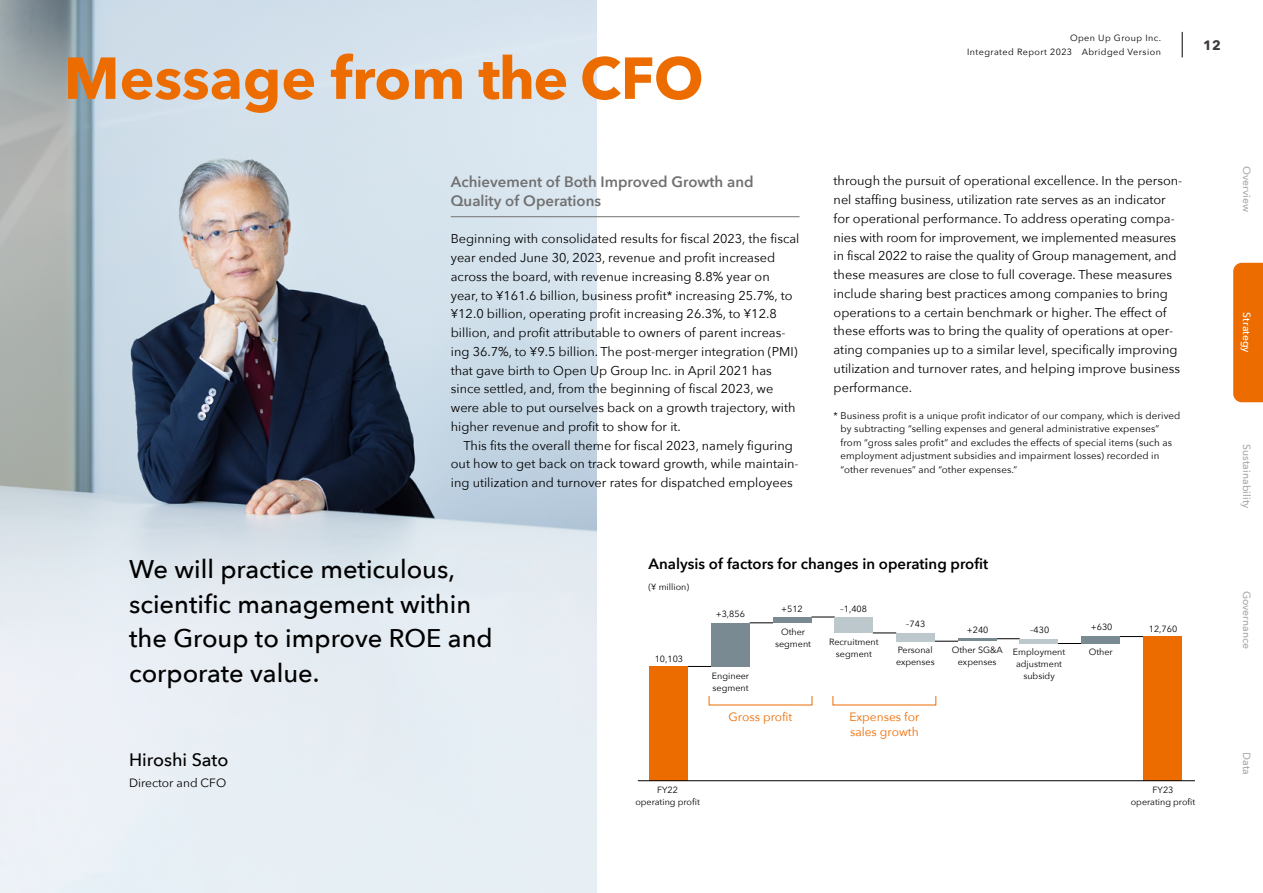
<style>
.page{position:relative;width:1263px;height:893px;background:#fff}
.page>*{position:absolute;margin:0;border:0;box-sizing:border-box;transform-origin:0 0}
.t1{font:700 58.5px "Avenir Next";color:#ed6c00}
.t2{font:500 25.5px/34.5px "Avenir Next";color:#000}
.t3{font:500 18px "Avenir Next";color:#000}
.t4{font:600 15px/18.8px "Avenir Next";color:#727171}
.t5{font:600 15px "Avenir Next";color:#000}
.t6{font:700 13.5px "Avenir Next";color:#3e3a39}
.t7{font:12.75px/18.8px "Avenir Next";color:#000}
.t8{font:12px/15px "Avenir Next";color:#ed6c00}
.t9{font:12px "Avenir Next";color:#000}
.t10{font:500 10.5px "Avenir Next";color:#aaabab}
.t11{font:500 10.5px "Avenir Next";color:#fff}
.t12{font:9.75px/13.5px "Avenir Next";letter-spacing:.01em;color:#000}
.t13{font:9px/12px "Avenir Next";color:#000;text-align:center}
.t14{font:9px/13.5px "Avenir Next";letter-spacing:.05em;color:#000;text-align:right}
</style>
<div class="page">
<div style="left:1233px;top:263px;width:30px;height:139px;background:#ed6c00"></div>
<img style="left:0;top:0;width:596px;height:893px">
<hr style="left:451px;top:216px;width:348px;height:1px;background:#727171">
<svg style="left:688px;top:666px;width:23px;height:1px"></svg>
<svg style="left:750px;top:623px;width:23px;height:1px"></svg>
<svg style="left:811px;top:617px;width:24px;height:1px"></svg>
<svg style="left:873px;top:633px;width:23px;height:1px"></svg>
<svg style="left:935px;top:641px;width:23px;height:1px"></svg>
<svg style="left:996px;top:638px;width:24px;height:1px"></svg>
<svg style="left:1058px;top:643px;width:23px;height:1px"></svg>
<svg style="left:1120px;top:636px;width:23px;height:1px"></svg>
<div style="left:650px;top:666px;width:38px;height:115px;background:#ed6c00"></div>
<div style="left:711px;top:623px;width:39px;height:43px;background:#7a8a93"></div>
<div style="left:773px;top:617px;width:38px;height:6px;background:#7a8a93"></div>
<div style="left:835px;top:617px;width:38px;height:16px;background:#bdc8cd"></div>
<div style="left:896px;top:633px;width:39px;height:8px;background:#bdc8cd"></div>
<hr style="left:958px;top:639px;width:38px;height:2px;background:#7a8a93">
<hr style="left:1020px;top:639px;width:38px;height:4px;background:#bdc8cd">
<div style="left:1081px;top:636px;width:39px;height:7px;background:#7a8a93"></div>
<div style="left:1143px;top:636px;width:38px;height:145px;background:#ed6c00"></div>
<hr style="left:638px;top:780px;width:557px;height:1px;background:#000">
<svg style="left:1182px;top:32px;width:1px;height:25px"></svg>
<h1 class="t1" style="left:64px;top:28px;width:641px">Message from the CFO</h1>
<p class="t14" style="left:967px;top:31px;width:196px">Open Up Group Inc.<br>Integrated Report 2023 Abridged Version</p>
<p class="t6" style="left:1203px;top:33px;width:19px">12</p>
<p class="t4" style="left:451px;top:172px;width:304px">Achievement of Both Improved Growth and<br>Quality of Operations</p>
<p class="t7" style="left:451px;top:229px;width:350px">Beginning with consolidated results for fiscal 2023, the fiscal year ended June 30, 2023, revenue and profit increased across the board, with revenue increasing 8.8% year on year, to ¥161.6 billion, business profit* increasing 25.7%, to ¥12.0 billion, operating profit increasing 26.3%, to ¥12.8 billion, and profit attributable to owners of parent increas&shy;ing 36.7%, to ¥9.5 billion. The post-merger integration (PMI) that gave birth to Open Up Group Inc. in April 2021 has since settled, and, from the beginning of fiscal 2023, we were able to put ourselves back on a growth trajectory, with higher revenue and profit to show for it.</p>
<p class="t7" style="left:451px;top:435px;width:349px;text-align:center">This fits the overall theme for fiscal 2023, namely figuring out how to get back on track toward growth, while maintain&shy;ing utilization and turnover rates for dispatched employees</p>
<p class="t7" style="left:834px;top:171px;width:350px">through the pursuit of operational excellence. In the person&shy;nel staffing business, utilization rate serves as an indicator for operational performance. To address operating compa&shy;nies with room for improvement, we implemented measures in fiscal 2022 to raise the quality of Group management, and these measures are close to full coverage. These measures include sharing best practices among companies to bring operations to a certain benchmark or higher. The effect of these efforts was to bring the quality of operations at oper&shy;ating companies up to a similar level, specifically improving utilization and turnover rates, and helping improve business performance.</p>
<p class="t12" style="left:840px;top:408px;width:341px;text-indent:-7px">* Business profit is a unique profit indicator of our company, which is derived by subtracting “selling expenses and general administrative expenses” from “gross sales profit” and excludes the effects of special items (such as employment adjustment subsidies and impairment losses) recorded in “other revenues” and “other expenses.”</p>
<h2 class="t2" style="left:129px;top:551px;width:365px">We will practice meticulous, scientific management within the Group to improve ROE and corporate value.</h2>
<h3 class="t3" style="left:129px;top:745px;width:101px">Hiroshi Sato</h3>
<p class="t9" style="left:129px;top:772px;width:99px">Director and CFO</p>
<p class="t5" style="left:648px;top:551px;width:341px">Analysis of factors for changes in operating profit</p>
<p class="t13" style="left:648px;top:581px;width:42px">(¥ million)</p>
<p class="t13" style="left:655px;top:652px;width:30px">10,103</p>
<p class="t13" style="left:716px;top:607px;width:31px">+3,856</p>
<p class="t13" style="left:781px;top:602px;width:23px">+512</p>
<p class="t13" style="left:775px;top:625px;width:38px">Other segment</p>
<p class="t13" style="left:840px;top:602px;width:28px">–1,408</p>
<p class="t13" style="left:829px;top:635px;width:51px">Recruitment segment</p>
<p class="t13" style="left:906px;top:617px;width:21px">–743</p>
<p class="t13" style="left:896px;top:644px;width:40px;text-align:left">Personal expenses</p>
<p class="t13" style="left:967px;top:623px;width:23px">+240</p>
<p class="t13" style="left:952px;top:644px;width:53px">Other SG&amp;A expenses</p>
<p class="t13" style="left:712px;top:669px;width:39px;text-align:left">Engineer segment</p>
<p class="t8" style="left:729px;top:709px;width:65px">Gross profit</p>
<p class="t8" style="left:849px;top:709px;width:72px">Expenses for sales growth</p>
<p class="t13" style="left:1030px;top:623px;width:21px">–430</p>
<p class="t13" style="left:1013px;top:646px;width:54px">Employment adjustment subsidy</p>
<p class="t13" style="left:635px;top:784px;width:66px">FY22<br>operating profit</p>
<p class="t13" style="left:1091px;top:621px;width:23px">+630</p>
<p class="t13" style="left:1089px;top:646px;width:26px">Other</p>
<p class="t13" style="left:1149px;top:622px;width:30px">12,760</p>
<p class="t13" style="left:1131px;top:784px;width:66px">FY23<br>operating profit</p>
<p class="t10" style="left:1255px;top:166px;width:48px;rotate:90deg">Overview</p>
<p class="t11" style="left:1255px;top:312px;width:42px;rotate:90deg">Strategy</p>
<p class="t10" style="left:1255px;top:444px;width:66px;rotate:90deg">Sustainability</p>
<p class="t10" style="left:1255px;top:591px;width:60px;rotate:90deg">Governance</p>
<p class="t10" style="left:1255px;top:752px;width:24px;rotate:90deg">Data</p>
</div>
